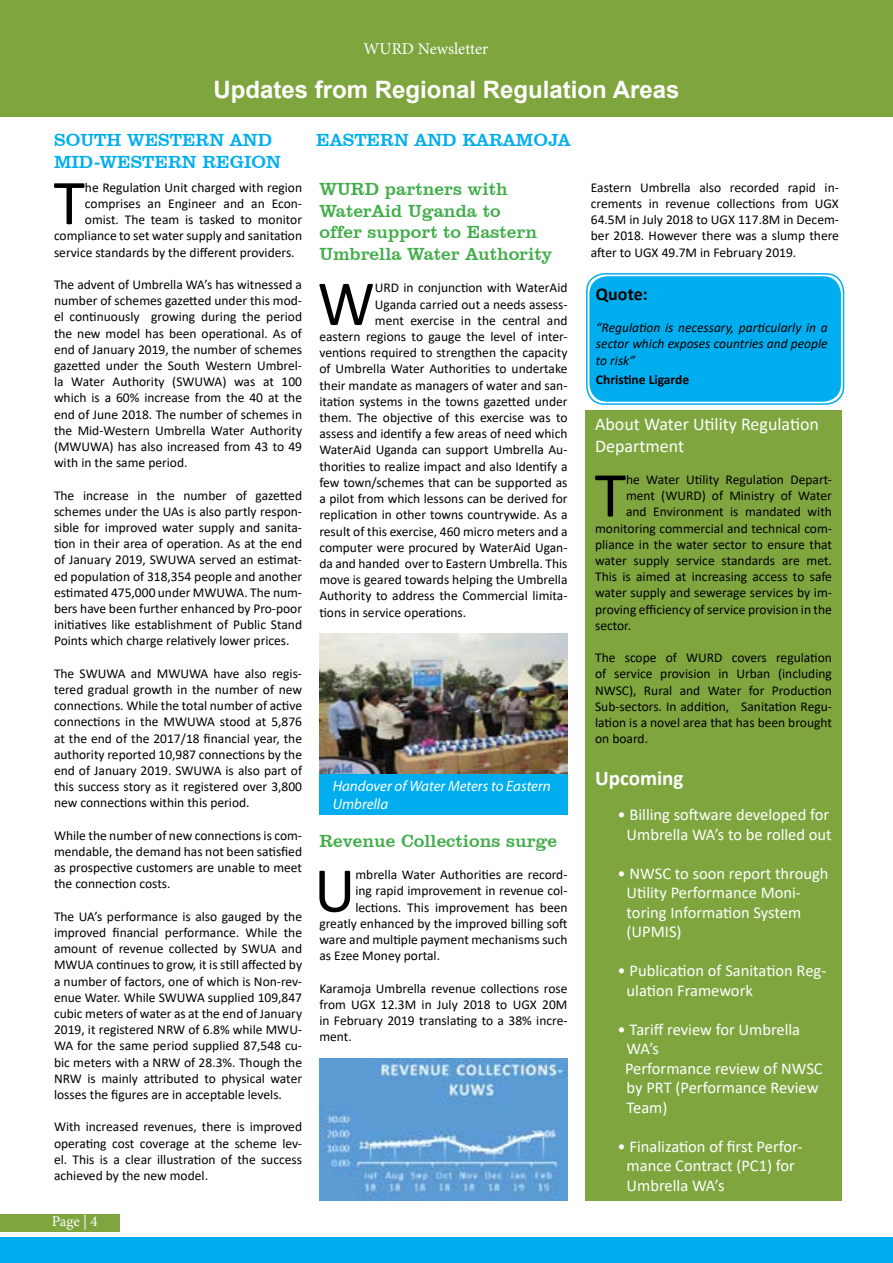
<style>
.page{position:relative;width:893px;height:1263px;background:#fff}
.page>*{position:absolute;margin:0;border:0;box-sizing:border-box;transform-origin:0 0}
.t1{font:64.5px "Calibri";color:#000}
.t2{font:700 24px "Arial";color:#fff}
.t3{font:700 21px "Calibri";color:#fff}
.t4{font:18px/21.6px "Clarendon BT";color:#41ad49}
.t5{font:18px/21.6px "Clarendon BT";color:#00aeef}
.t6{font:18px/21.6px "Calibri";color:#fff}
.t7{font:700 18px "Calibri";color:#000}
.t8{font:16.5px/19.5px "Calibri";color:#fff}
.t9{font:16.5px "Minion Pro";color:#fff}
.t10{font:italic 15px/18px "Myriad Pro";color:#fff}
.t11{font:15px "Minion Pro";color:#fff}
.t12{font:13.5px/16.2px "Calibri";color:#000;text-align:justify}
.t13{font:italic 13.5px/16.2px "Calibri";color:#000;text-align:justify}
.t14{font:700 13.5px "Calibri";color:#000}
</style>
<div class="page">
<div style="left:589px;top:276px;width:252px;height:126px;background:#00aeef;border-radius:18px"></div>
<div style="left:586px;top:273px;width:258px;height:132px;border:2px solid #00aeef;border-radius:18px"></div>
<div style="left:0;top:0;width:893px;height:117px;background:#7fa53f"></div>
<img style="left:319px;top:634px;width:248px;height:141px">
<div style="left:319px;top:775px;width:248px;height:40px;background:#00aeef"></div>
<img style="left:319px;top:1058px;width:248px;height:142px">
<div style="left:585px;top:410px;width:256px;height:791px;background:#7fa53f"></div>
<div style="left:0;top:1214px;width:119px;height:17px;background:#7fa53f"></div>
<div style="left:0;top:1237px;width:893px;height:26px;background:#00aeef"></div>
<p class="t9" style="left:364px;top:38px;width:126px">WURD Newsletter</p>
<h2 class="t2" style="left:214px;top:73px;width:467px">Updates from Regional Regulation Areas</h2>
<h3 class="t5" style="left:54px;top:129px;width:228px">SOUTH WESTERN AND<br>MID-WESTERN REGION</h3>
<h1 class="t1" style="left:54px;top:158px;width:33px">T</h1>
<p class="t12" style="left:85px;top:179px;width:219px">he Regulation Unit charged with region</p>
<h3 class="t5" style="left:316px;top:129px;width:256px">EASTERN AND KARAMOJA</h3>
<p class="t12" style="left:591px;top:179px;width:250px">Eastern Umbrella also recorded rapid in&shy;crements in revenue collections from UGX 64.5M in July 2018 to UGX 117.8M in Decem&shy;ber 2018. However there was a slump there after to UGX 49.7M in February 2019.</p>
<h3 class="t4" style="left:319px;top:178px;width:234px">WURD partners with<br>WaterAid Uganda to<br>offer support to Eastern<br>Umbrella Water Authority</h3>
<h1 class="t1" style="left:317px;top:259px;width:59px">W</h1>
<p class="t12" style="left:375px;top:280px;width:194px">URD in conjunction with WaterAid</p>
<p class="t12" style="left:85px;top:195px;width:219px">comprises an Engineer and an Econ-</p>
<p class="t12" style="left:85px;top:211px;width:219px">omist. The team is tasked to monitor</p>
<p class="t12" style="left:54px;top:227px;width:250px">compliance to set water supply and sanitation</p>
<p class="t12" style="left:54px;top:244px;width:242px">service standards by the different providers.</p>
<p class="t12" style="left:54px;top:276px;width:250px">The advent of Umbrella WA’s has witnessed a number of schemes gazetted under this mod&shy;el continuously growing during the period the new model has been operational. As of end of January 2019, the number of schemes gazetted under the South Western Umbrel&shy;la Water Authority (SWUWA) was at 100 which is a 60% increase from the 40 at the end of June 2018. The number of schemes in the Mid-Western Umbrella Water Authority (MWUWA) has also increased from 43 to 49 with in the same period.</p>
<p class="t12" style="left:54px;top:487px;width:250px">The increase in the number of gazetted schemes under the UAs is also partly respon&shy;sible for improved water supply and sanita&shy;tion in their area of operation. As at the end of January 2019, SWUWA served an estimat&shy;ed population of 318,354 people and another estimated 475,000 under MWUWA. The num&shy;bers have been further enhanced by Pro-poor initiatives like establishment of Public Stand Points which charge relatively lower prices.</p>
<p class="t12" style="left:54px;top:665px;width:250px">The SWUWA and MWUWA have also regis&shy;tered gradual growth in the number of new connections. While the total number of active connections in the MWUWA stood at 5,876 at the end of the 2017/18 financial year, the authority reported 10,987 connections by the end of January 2019. SWUWA is also part of this success story as it registered over 3,800 new connections within this period.</p>
<p class="t12" style="left:54px;top:827px;width:250px">While the number of new connections is com&shy;mendable, the demand has not been satisfied as prospective customers are unable to meet the connection costs.</p>
<p class="t12" style="left:54px;top:908px;width:250px">The UA’s performance is also gauged by the improved financial performance. While the amount of revenue collected by SWUA and MWUA continues to grow, it is still affected by a number of factors, one of which is Non-rev&shy;enue Water. While SWUWA supplied 109,847 cubic meters of water as at the end of January 2019, it registered NRW of 6.8% while MWU-WA for the same period supplied 87,548 cu&shy;bic meters with a NRW of 28.3%. Though the NRW is mainly attributed to physical water losses the figures are in acceptable levels.</p>
<p class="t12" style="left:54px;top:1118px;width:250px">With increased revenues, there is improved operating cost coverage at the scheme lev&shy;el. This is a clear illustration of the success achieved by the new model.</p>
<h3 class="t7" style="left:596px;top:281px;width:53px">Quote:</h3>
<p class="t13" style="left:596px;top:319px;width:233px">“Regulation is necessary, particularly in a sector which exposes countries and people to risk”</p>
<p class="t14" style="left:596px;top:370px;width:95px">Christine Ligarde</p>
<p class="t12" style="left:375px;top:296px;width:194px">Uganda carried out a needs assess-</p>
<p class="t12" style="left:375px;top:312px;width:194px">ment exercise in the central and</p>
<p class="t12" style="left:319px;top:328px;width:250px">eastern regions to gauge the level of inter-</p>
<p class="t12" style="left:319px;top:344px;width:250px">ventions required to strengthen the capacity</p>
<p class="t12" style="left:319px;top:361px;width:250px">of Umbrella Water Authorities to undertake</p>
<p class="t12" style="left:319px;top:377px;width:250px">their mandate as managers of water and san-</p>
<p class="t12" style="left:319px;top:393px;width:250px">itation systems in the towns gazetted under</p>
<p class="t12" style="left:319px;top:409px;width:250px">them. The objective of this exercise was to</p>
<p class="t12" style="left:319px;top:425px;width:250px">assess and identify a few areas of need which</p>
<p class="t12" style="left:319px;top:442px;width:250px">WaterAid Uganda can support Umbrella Au-</p>
<p class="t12" style="left:319px;top:458px;width:250px">thorities to realize impact and also Identify a</p>
<p class="t12" style="left:319px;top:474px;width:250px">few town/schemes that can be supported as</p>
<p class="t12" style="left:319px;top:490px;width:250px">a pilot from which lessons can be derived for</p>
<p class="t12" style="left:319px;top:506px;width:250px">replication in other towns countrywide. As a</p>
<p class="t12" style="left:319px;top:523px;width:250px">result of this exercise, 460 micro meters and a</p>
<p class="t12" style="left:319px;top:539px;width:250px">computer were procured by WaterAid Ugan-</p>
<p class="t12" style="left:319px;top:555px;width:250px">da and handed over to Eastern Umbrella. This</p>
<p class="t12" style="left:319px;top:571px;width:250px">move is geared towards helping the Umbrella</p>
<p class="t12" style="left:319px;top:587px;width:250px">Authority to address the Commercial limita-</p>
<p class="t12" style="left:319px;top:604px;width:148px">tions in service operations.</p>
<h3 class="t6" style="left:595px;top:413px;width:225px">About Water Utility Regulation<br>Department</h3>
<h1 class="t1" style="left:595px;top:450px;width:33px">T</h1>
<p class="t12" style="left:626px;top:471px;width:207px">he Water Utility Regulation Depart-</p>
<p class="t12" style="left:626px;top:487px;width:207px">ment (WURD) of Ministry of Water</p>
<p class="t12" style="left:626px;top:503px;width:207px">and Environment is mandated with</p>
<p class="t12" style="left:595px;top:520px;width:238px">monitoring commercial and technical com-</p>
<p class="t12" style="left:595px;top:536px;width:238px">pliance in the water sector to ensure that</p>
<p class="t12" style="left:595px;top:552px;width:238px">water supply service standards are met.</p>
<p class="t12" style="left:595px;top:568px;width:238px">This is aimed at increasing access to safe</p>
<p class="t12" style="left:595px;top:584px;width:238px">water supply and sewerage services by im-</p>
<p class="t12" style="left:595px;top:601px;width:238px">proving efficiency of service provision in the</p>
<p class="t12" style="left:595px;top:617px;width:37px">sector.</p>
<p class="t12" style="left:595px;top:649px;width:238px">The scope of WURD covers regulation of service provision in Urban (including NWSC), Rural and Water for Production Sub-sectors. In addition, Sanitation Regu&shy;lation is a novel area that has been brought on board.</p>
<h3 class="t3" style="left:595px;top:763px;width:90px">Upcoming</h3>
<p class="t8" style="left:618px;top:805px;width:216px;text-align:center">• Billing software developed for<br>Umbrella WA’s to be rolled out</p>
<p class="t8" style="left:627px;top:863px;width:203px;text-indent:-9px">• NWSC to soon report through<br>Utility Performance Moni&shy;toring Information System (UPMIS)</p>
<p class="t8" style="left:627px;top:961px;width:201px;text-indent:-9px">• Publication of Sanitation Reg&shy;ulation Framework</p>
<p class="t8" style="left:625px;top:1019px;width:199px;text-indent:-7px">• Tariff review for Umbrella<br>WA’s<br>Performance review of NWSC by PRT (Performance Review<br>Team)</p>
<p class="t8" style="left:627px;top:1136px;width:177px;text-indent:-9px">• Finalization of first Perfor&shy;mance Contract (PC1) for<br>Umbrella WA’s</p>
<p class="t10" style="left:333px;top:777px;width:220px">Handover of Water Meters to Eastern<br>Umbrella</p>
<h3 class="t4" style="left:319px;top:829px;width:239px">Revenue Collections surge</h3>
<h1 class="t1" style="left:314px;top:845px;width:43px">U</h1>
<p class="t12" style="left:355px;top:866px;width:214px">mbrella Water Authorities are record-</p>
<p class="t12" style="left:355px;top:882px;width:214px">ing rapid improvement in revenue col-</p>
<p class="t12" style="left:355px;top:899px;width:214px">lections. This improvement has been</p>
<p class="t12" style="left:319px;top:915px;width:250px">greatly enhanced by the improved billing soft</p>
<p class="t12" style="left:319px;top:931px;width:250px">ware and multiple payment mechanisms such</p>
<p class="t12" style="left:319px;top:947px;width:122px">as Ezee Money portal.</p>
<p class="t12" style="left:319px;top:980px;width:250px">Karamoja Umbrella revenue collections rose from UGX 12.3M in July 2018 to UGX 20M in February 2019 translating to a 38% incre&shy;ment.</p>
<p class="t11" style="left:52px;top:1211px;width:47px">Page | 4</p>
</div>
